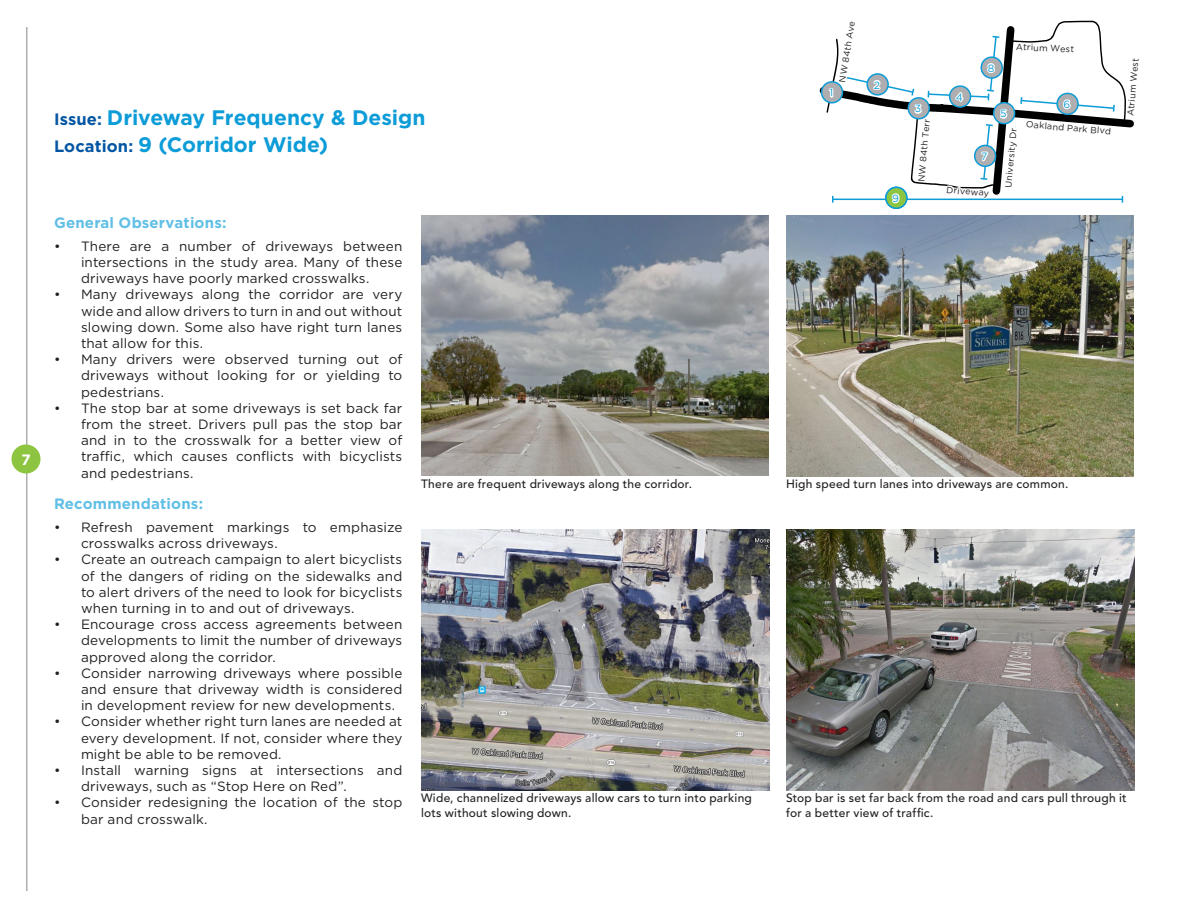
<style>
.page{position:relative;width:1188px;height:918px;background:#fff}
.page>*{position:absolute;margin:0;border:0;box-sizing:border-box;transform-origin:0 0}
.Heading_2{font:700 21px "Gotham";color:#0c9cd8}
.Heading_3{font:700 15px "Gotham";letter-spacing:.015em;color:#61bfe6}
.t1{font:700 15px "Gotham";color:#fff}
.t2{font:13.5px/16.2px "Gotham";letter-spacing:.01em;color:#231f20;text-align:justify}
.t3{font:500 12px/14.4px "Avenir LT Std";letter-spacing:.02em;color:#231f20}
.NumberLabel{font:10.5px "Gotham";color:#0c9cd8}
.t4{font:9px "Gotham";color:#231f20}
.s1{font-size:16.5px;color:#0155a3}
</style>
<div class="page">
<div style="left:822px;top:82px;width:20px;height:21px;background:#aeadaf;border-radius:50%"></div>
<div style="left:821px;top:81px;width:22px;height:23px;border:2px solid #0c9cd8;border-radius:50%"></div>
<hr style="left:833px;top:199px;width:289px;height:1px;background:#0c9cd8">
<svg style="left:1122px;top:85px;width:4px;height:34px"></svg>
<svg style="left:827px;top:20px;width:289px;height:196px"></svg>
<div style="left:885px;top:187px;width:23px;height:22px;border:2px solid #0c9cd8;border-radius:50%"></div>
<hr style="left:26px;top:27px;width:1px;height:864px;background:#aeadaf">
<div style="left:11px;top:444px;width:30px;height:30px;background:#8dc541;border-radius:50%"></div>
<img style="left:421px;top:529px;width:348px;height:261px">
<img style="left:786px;top:216px;width:348px;height:261px">
<img style="left:421px;top:216px;width:348px;height:260px">
<img style="left:786px;top:529px;width:348px;height:261px">
<p class="t1" style="left:21px;top:450px;width:11px">7</p>
<p class="Heading_2" style="left:54px;top:103px;width:373px"><span class="s1">Issue:</span> Driveway Frequency &amp; Design</p>
<p class="Heading_2" style="left:54px;top:130px;width:276px"><span class="s1">Location:</span> 9 (Corridor Wide)</p>
<p class="t4" style="left:836px;top:81px;width:63px;rotate:-81deg">NW 84th Ave</p>
<p class="NumberLabel" style="left:829px;top:86px;width:5px">1</p>
<p class="NumberLabel" style="left:874px;top:78px;width:8px">2</p>
<p class="NumberLabel" style="left:892px;top:192px;width:8px">9</p>
<p class="NumberLabel" style="left:915px;top:102px;width:8px">3</p>
<p class="t4" style="left:916px;top:181px;width:64px;rotate:-85deg">NW 84th Terr</p>
<p class="t4" style="left:1016px;top:41px;width:60px;rotate:3deg">Atrium West</p>
<p class="NumberLabel" style="left:988px;top:61px;width:8px">8</p>
<p class="t4" style="left:1125px;top:116px;width:59px;rotate:-85deg">Atrium West</p>
<p class="t4" style="left:1002px;top:187px;width:62px;rotate:-85deg">University Dr</p>
<p class="NumberLabel" style="left:956px;top:90px;width:9px">4</p>
<p class="NumberLabel" style="left:1063px;top:98px;width:8px">6</p>
<p class="NumberLabel" style="left:1000px;top:107px;width:8px">5</p>
<p class="t4" style="left:1027px;top:118px;width:87px;rotate:5deg">Oakland Park Blvd</p>
<p class="NumberLabel" style="left:981px;top:150px;width:8px">7</p>
<p class="t4" style="left:947px;top:184px;width:44px;rotate:5deg">Driveway</p>
<p class="Heading_3" style="left:54px;top:213px;width:174px">General Observations:</p>
<p class="t2" style="left:81px;top:238px;width:323px;text-indent:-27px">• There are a number of driveways between intersections in the study area. Many of these driveways have poorly marked crosswalks.</p>
<p class="t2" style="left:81px;top:286px;width:323px;text-indent:-27px">• Many driveways along the corridor are very wide and allow drivers to turn in and out without slowing down. Some also have right turn lanes that allow for this.</p>
<p class="t2" style="left:81px;top:351px;width:323px;text-indent:-27px">• Many drivers were observed turning out of driveways without looking for or yielding to pedestrians.</p>
<p class="t2" style="left:81px;top:400px;width:323px;text-indent:-27px">• The stop bar at some driveways is set back far from the street. Drivers pull pas the stop bar and in to the crosswalk for a better view of traffic, which causes conflicts with bicyclists and pedestrians.</p>
<p class="Heading_3" style="left:54px;top:494px;width:151px">Recommendations:</p>
<p class="t2" style="left:81px;top:519px;width:323px;text-indent:-27px">• Refresh pavement markings to emphasize crosswalks across driveways.</p>
<p class="t2" style="left:81px;top:551px;width:323px;text-indent:-27px">• Create an outreach campaign to alert bicyclists of the dangers of riding on the sidewalks and to alert drivers of the need to look for bicyclists when turning in to and out of driveways.</p>
<p class="t2" style="left:81px;top:616px;width:323px;text-indent:-27px">• Encourage cross access agreements between developments to limit the number of driveways approved along the corridor.</p>
<p class="t2" style="left:81px;top:665px;width:323px;text-indent:-27px">• Consider narrowing driveways where possible and ensure that driveway width is considered in development review for new developments.</p>
<p class="t2" style="left:81px;top:713px;width:323px;text-indent:-27px">• Consider whether right turn lanes are needed at every development. If not, consider where they might be able to be removed.</p>
<p class="t2" style="left:81px;top:762px;width:323px;text-indent:-27px">• Install warning signs at intersections and driveways, such as “Stop Here on Red”.</p>
<p class="t2" style="left:81px;top:794px;width:323px;text-indent:-27px">• Consider redesigning the location of the stop bar and crosswalk.</p>
<p class="t3" style="left:421px;top:791px;width:332px">Wide, channelized driveways allow cars to turn into parking lots without slowing down.</p>
<p class="t3" style="left:421px;top:477px;width:272px">There are frequent driveways along the corridor.</p>
<p class="t3" style="left:786px;top:477px;width:284px">High speed turn lanes into driveways are common.</p>
<p class="t3" style="left:786px;top:791px;width:342px">Stop bar is set far back from the road and cars pull through it for a better view of traffic.</p>
</div>
